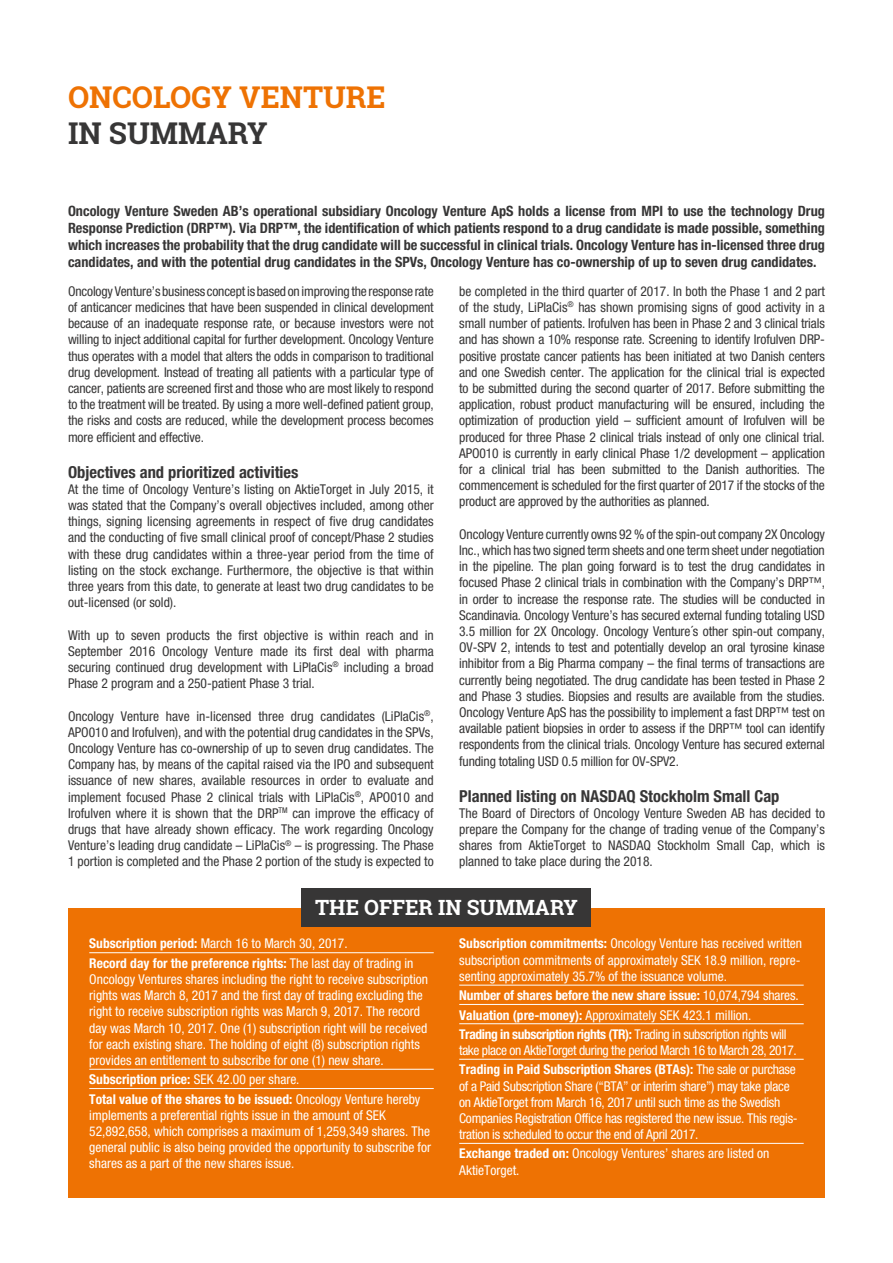
<style>
.page{position:relative;width:893px;height:1263px;background:#fff}
.page>*{position:absolute;margin:0;border:0;box-sizing:border-box;transform-origin:0 0}
.t1{font:700 30px "Roboto Slab";color:#ee7203}
.t2{font:700 30px "Roboto Slab";color:#373636}
.t3{font:700 21px "Roboto Slab";color:#fff}
.t4{font:700 condensed 16.5px "Helvetica Neue";color:#373636}
.t5{font:700 condensed 14.25px/17.1px "Helvetica Neue";color:#373636;text-align:justify}
.t6{font:condensed 13.5px/16.2px "Helvetica Neue";color:#373636;text-align:justify}
.t7{font:condensed 13.5px/16.2px "Helvetica Neue";color:#fff}
.t8{font:700 condensed 13.5px/19.4px "Helvetica Neue";color:#fff}
.t9{font:condensed 13.5px/16.2px "Helvetica Neue";letter-spacing:-.02em;color:#fff}
.t10{font:condensed 13.5px/19.4px "Helvetica Neue";letter-spacing:-.03em;color:#fff}
.s1{font-weight:700}
.s2{font-weight:400}
</style>
<div class="page">
<div style="left:68px;top:908px;width:757px;height:289px;background:#ee7203"></div>
<hr style="left:89px;top:952px;width:345px;height:1px;background:#fff">
<hr style="left:89px;top:1069px;width:345px;height:1px;background:#fff">
<hr style="left:89px;top:1088px;width:345px;height:1px;background:#fff">
<div style="left:302px;top:889px;width:289px;height:38px;background:#373636"></div>
<hr style="left:459px;top:1059px;width:345px;height:1px;background:#fff">
<hr style="left:459px;top:1143px;width:345px;height:1px;background:#fff">
<hr style="left:459px;top:1023px;width:345px;height:1px;background:#fff">
<hr style="left:459px;top:985px;width:345px;height:1px;background:#fff">
<hr style="left:459px;top:1004px;width:345px;height:1px;background:#fff">
<h1 class="t1" style="left:68px;top:77px;width:319px">ONCOLOGY VENTURE</h1>
<h1 class="t2" style="left:68px;top:113px;width:201px">IN SUMMARY</h1>
<p class="t5" style="left:68px;top:202px;width:758px">Oncology Venture Sweden AB’s operational subsidiary Oncology Venture ApS holds a license from MPI to use the technology Drug Response Prediction (DRP™). Via DRP™, the identification of which patients respond to a drug candidate is made possible, something which increases the probability that the drug candidate will be successful in clinical trials. Oncology Venture has in-licensed three drug candidates, and with the potential drug candidates in the SPVs, Oncology Venture has co-ownership of up to seven drug candidates.</p>
<p class="t6" style="left:68px;top:283px;width:367px">Oncology Venture’s business concept is based on improving the response rate of anticancer medicines that have been suspended in clinical development because of an inadequate response rate, or because investors were not willing to inject additional capital for further development. Oncology Venture thus operates with a model that alters the odds in comparison to traditional drug development. Instead of treating all patients with a particular type of cancer, patients are screened first and those who are most likely to respond to the treatment will be treated. By using a more well-defined patient group, the risks and costs are reduced, while the development process becomes more efficient and effective.</p>
<p class="t4" style="left:68px;top:462px;width:232px">Objectives and prioritized activities</p>
<p class="t6" style="left:68px;top:481px;width:367px">At the time of Oncology Venture’s listing on AktieTorget in July 2015, it was stated that the Company’s overall objectives included, among other things, signing licensing agreements in respect of five drug candidates and the conducting of five small clinical proof of concept/Phase 2 studies with these drug candidates within a three-year period from the time of listing on the stock exchange. Furthermore, the objective is that within three years from this date, to generate at least two drug candidates to be out-licensed (or sold).</p>
<p class="t6" style="left:68px;top:627px;width:367px">With up to seven products the first objective is within reach and in September 2016 Oncology Venture made its first deal with pharma securing continued drug development with LiPlaCis<sup>®</sup> including a broad Phase 2 program and a 250-patient Phase 3 trial.</p>
<p class="t6" style="left:68px;top:708px;width:367px">Oncology Venture have in-licensed three drug candidates (LiPlaCis<sup>®</sup>, APO010 and Irofulven), and with the potential drug candidates in the SPVs, Oncology Venture has co-ownership of up to seven drug candidates. The Company has, by means of the capital raised via the IPO and subsequent issuance of new shares, available resources in order to evaluate and implement focused Phase 2 clinical trials with LiPlaCis<sup>®</sup>, APO010 and Irofulven where it is shown that the DRP<sup>TM</sup> can improve the efficacy of drugs that have already shown efficacy. The work regarding Oncology Venture’s leading drug candidate – LiPlaCis<sup>®</sup> – is progressing. The Phase 1 portion is completed and the Phase 2 portion of the study is expected to</p>
<p class="t6" style="left:459px;top:283px;width:367px">be completed in the third quarter of 2017. In both the Phase 1 and 2 part of the study, LiPlaCis<sup>®</sup> has shown promising signs of good activity in a small number of patients. Irofulven has been in Phase 2 and 3 clinical trials and has shown a 10% response rate. Screening to identify Irofulven DRP&shy;positive prostate cancer patients has been initiated at two Danish centers and one Swedish center. The application for the clinical trial is expected to be submitted during the second quarter of 2017. Before submitting the application, robust product manufacturing will be ensured, including the optimization of production yield – sufficient amount of Irofulven will be produced for three Phase 2 clinical trials instead of only one clinical trial.<br>APO010 is currently in early clinical Phase 1/2 development – application for a clinical trial has been submitted to the Danish authorities. The commencement is scheduled for the first quarter of 2017 if the stocks of the product are approved by the authorities as planned.</p>
<p class="t6" style="left:459px;top:526px;width:367px">Oncology Venture currently owns 92 % of the spin-out company 2X Oncology Inc., which has two signed term sheets and one term sheet under negotiation in the pipeline. The plan going forward is to test the drug candidates in focused Phase 2 clinical trials in combination with the Company’s DRP™, in order to increase the response rate. The studies will be conducted in Scandinavia. Oncology Venture’s has secured external funding totaling USD 3.5 million for 2X Oncology. Oncology Venture´s other spin-out company, OV-SPV 2, intends to test and potentially develop an oral tyrosine kinase inhibitor from a Big Pharma company – the final terms of transactions are currently being negotiated. The drug candidate has been tested in Phase 2 and Phase 3 studies. Biopsies and results are available from the studies.<br>Oncology Venture ApS has the possibility to implement a fast DRP™ test on available patient biopsies in order to assess if the DRP™ tool can identify respondents from the clinical trials. Oncology Venture has secured external funding totaling USD 0.5 million for OV-SPV2.</p>
<p class="t4" style="left:459px;top:786px;width:322px">Planned listing on NASDAQ Stockholm Small Cap</p>
<p class="t6" style="left:459px;top:805px;width:367px">The Board of Directors of Oncology Venture Sweden AB has decided to prepare the Company for the change of trading venue of the Company’s shares from AktieTorget to NASDAQ Stockholm Small Cap, which is planned to take place during the 2018.</p>
<h2 class="t3" style="left:315px;top:893px;width:264px">THE OFFER IN SUMMARY</h2>
<p class="t7" style="left:459px;top:935px;width:344px"><span class="s1">Subscription commitments:</span> Oncology Venture has received written subscription commitments of approximately SEK 18.9 million, repre&shy;senting approximately 35.7% of the issuance volume.</p>
<p class="t8" style="left:459px;top:985px;width:341px">Number of shares before the new share issue: <span class="s2">10,074,794 shares.<br></span>Valuation (pre-money): <span class="s2">Approximately SEK 423.1 million.<br></span>Trading in subscription rights (TR): <span class="s2">Trading in subscription rights will</span></p>
<p class="t10" style="left:459px;top:1040px;width:339px">take place on AktieTorget during the period March 16 to March 28, 2017.<br><span class="s1">Trading in Paid Subscription Shares (BTAs):</span> The sale or purchase</p>
<p class="t9" style="left:459px;top:1077px;width:340px">of a Paid Subscription Share (“BTA” or interim share”) may take place on AktieTorget from March 16, 2017 until such time as the Swedish Companies Registration Office has registered the new issue. This regis&shy;tration is scheduled to occur the end of April 2017.</p>
<p class="t7" style="left:459px;top:1145px;width:312px"><span class="s1">Exchange traded on:</span> Oncology Ventures’ shares are listed on<br>AktieTorget.</p>
<p class="t8" style="left:89px;top:934px;width:326px">Subscription period: <span class="s2">March 16 to March 30, 2017.<br></span>Record day for the preference rights: <span class="s2">The last day of trading in</span></p>
<p class="t7" style="left:89px;top:971px;width:340px">Oncology Ventures shares including the right to receive subscription rights was March 8, 2017 and the first day of trading excluding the right to receive subscription rights was March 9, 2017. The record day was March 10, 2017. One (1) subscription right will be received for each existing share. The holding of eight (8) subscription rights provides an entitlement to subscribe for one (1) new share.</p>
<p class="t8" style="left:89px;top:1070px;width:333px">Subscription price: <span class="s2">SEK 42.00 per share.<br></span>Total value of the shares to be issued: <span class="s2">Oncology Venture hereby</span></p>
<p class="t7" style="left:89px;top:1107px;width:343px">implements a preferential rights issue in the amount of SEK 52,892,658, which comprises a maximum of 1,259,349 shares. The general public is also being provided the opportunity to subscribe for shares as a part of the new shares issue.</p>
</div>
